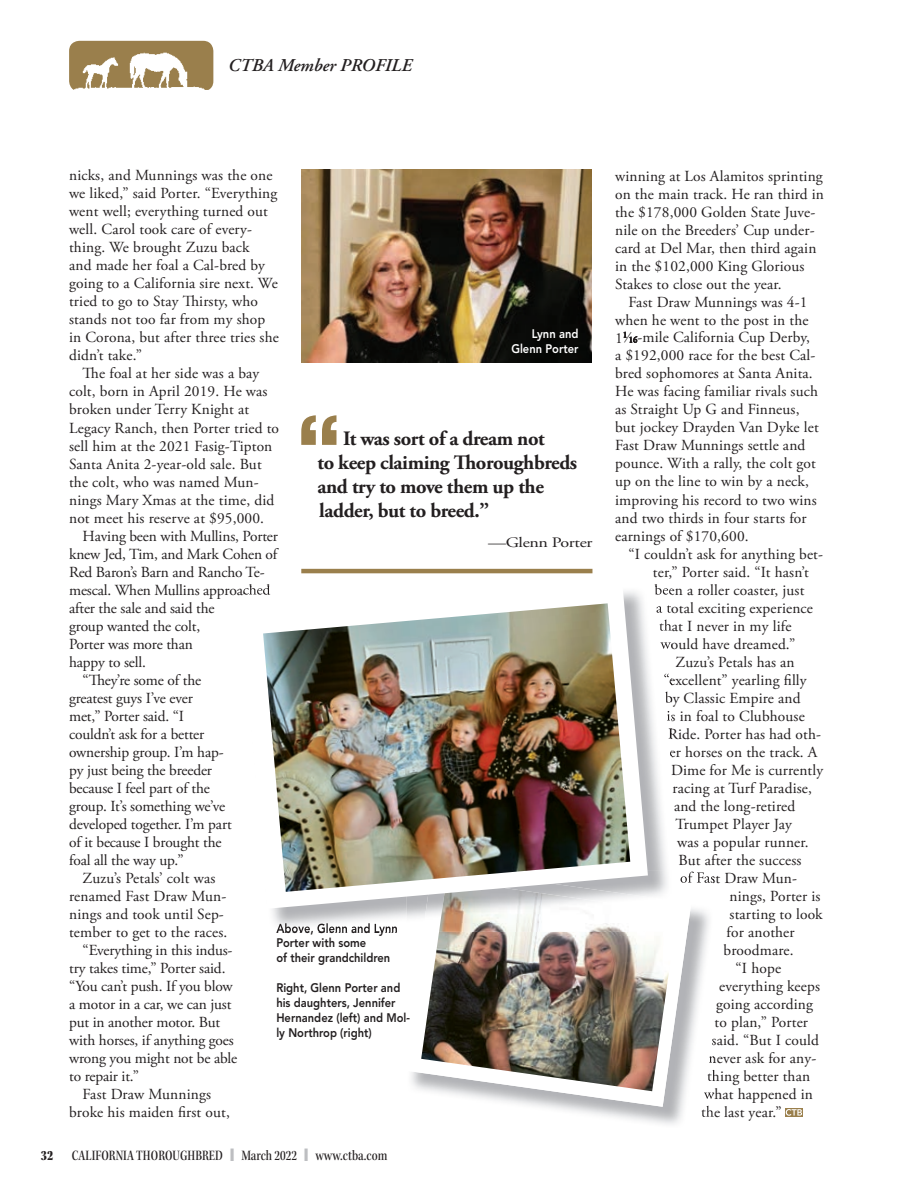
<style>
.page{position:relative;width:917px;height:1189px;background:#fff}
.page>*{position:absolute;margin:0;border:0;box-sizing:border-box;transform-origin:0 0}
.t1{font:700 20.4px/24px "Adobe Garamond Pro";letter-spacing:-.02em;color:#231f20}
.t2{font:italic 600 18px "Adobe Garamond Pro";color:#231f20}
.t3{font:15.3px/18px "Adobe Garamond Pro";letter-spacing:.01em;color:#231f20}
.t4{font:15.3px "Adobe Garamond Pro";letter-spacing:-.01em;color:#231f20}
.t5{font:15px "Kepler Std Medium Cn Subh";color:#231f20}
.t6{font:14.4px "Adobe Garamond Pro";letter-spacing:-.02em;color:#231f20;scale:1.25 1}
.t7{font:800 12.3px/14.9px "Avenir LT Std";color:#231f20;scale:.9 1}
.t8{font:800 12.3px/14.9px "Avenir LT Std";color:#fff;text-align:right;scale:.9 1}
.s1{font-family:"Kepler Std Black Cn Subh"}
.s2{color:#bdbec1}
.s3{font-size:8.4px}
</style>
<div class="page">
<div style="left:69px;top:41px;width:144px;height:50px;background:#9a7f4c;border-radius:10px"></div>
<img style="left:69px;top:50px;width:145px;height:41px">
<svg style="left:623px;top:332px;width:14px;height:11px"></svg>
<svg style="left:785px;top:1108px;width:18px;height:8px"></svg>
<svg style="left:785px;top:1109px;width:17px;height:6px"></svg>
<img style="left:301px;top:169px;width:291px;height:193px">
<hr style="left:301px;top:569px;width:291px;height:4px;background:#9a7f4c">
<svg style="left:301px;top:415px;width:35px;height:30px"></svg>
<svg style="left:691px;top:871px;width:22px;height:12px"></svg>
<svg style="left:709px;top:1056px;width:4px;height:7px"></svg>
<svg style="left:707px;top:1070px;width:6px;height:11px"></svg>
<svg style="left:704px;top:1092px;width:9px;height:7px"></svg>
<svg style="left:701px;top:1105px;width:12px;height:12px"></svg>
<svg style="left:406px;top:872px;width:285px;height:234px"></svg>
<img style="left:421px;top:911px;width:256px;height:180px">
<svg style="left:655px;top:587px;width:16px;height:8px"></svg>
<svg style="left:656px;top:605px;width:15px;height:8px"></svg>
<svg style="left:659px;top:619px;width:12px;height:12px"></svg>
<svg style="left:660px;top:642px;width:11px;height:7px"></svg>
<svg style="left:664px;top:673px;width:7px;height:12px"></svg>
<svg style="left:665px;top:691px;width:6px;height:12px"></svg>
<svg style="left:667px;top:710px;width:4px;height:11px"></svg>
<svg style="left:668px;top:728px;width:3px;height:11px"></svg>
<svg style="left:276px;top:923px;width:121px;height:9px"></svg>
<img style="left:407px;top:908px;width:16px;height:24px">
<img style="left:423px;top:866px;width:248px;height:66px">
<img style="left:439px;top:880px;width:232px;height:52px">
<svg style="left:244px;top:586px;width:404px;height:322px"></svg>
<img style="left:263px;top:603px;width:367px;height:289px">
<p class="t2" style="left:228px;top:54px;width:185px">CTBA Member PROFILE</p>
<p class="t3" style="left:69px;top:168px;width:210px">nicks, and Munnings was the one we liked,” said Porter. “Everything went well; everything turned out well. Carol took care of every&shy;thing. We brought Zuzu back<br>and made her foal a Cal-bred by going to a California sire next. We tried to go to Stay</p>
<p class="t3" style="left:69px;top:294px;width:211px;text-indent:130px">irsty, who stands not too far from my shop in Corona, but after three tries she didn’t take.”</p>
<p class="t3" style="left:99px;top:366px;width:162px">e foal at her side was a bay</p>
<p class="t3" style="left:69px;top:384px;width:200px">colt, born in April 2019. He was</p>
<p class="t3" style="left:69px;top:402px;width:181px">broken under Terry Knight at</p>
<p class="t3" style="left:69px;top:420px;width:211px">Legacy Ranch, then Porter tried to</p>
<p class="t3" style="left:69px;top:438px;width:205px">sell him at the 2021 Fasig-Tipton</p>
<p class="t3" style="left:69px;top:456px;width:194px">Santa Anita 2-year-old sale. But</p>
<p class="t3" style="left:69px;top:474px;width:191px">the colt, who was named Mun-</p>
<p class="t3" style="left:69px;top:492px;width:207px">nings Mary Xmas at the time, did</p>
<p class="t3" style="left:69px;top:510px;width:196px">not meet his reserve at $95,000.</p>
<p class="t4" style="left:83px;top:529px;width:197px">Having been with Mullins, Porter</p>
<p class="t4" style="left:69px;top:547px;width:210px">knew Jed, Tim, and Mark Cohen of</p>
<p class="t4" style="left:69px;top:565px;width:197px">Red Baron’s Barn and Rancho Te-</p>
<p class="t4" style="left:69px;top:583px;width:203px">mescal. When Mullins approached</p>
<p class="t4" style="left:69px;top:601px;width:147px">after the sale and said the</p>
<p class="t4" style="left:69px;top:619px;width:133px">group wanted the colt,</p>
<p class="t4" style="left:69px;top:637px;width:125px">Porter was more than</p>
<p class="t4" style="left:69px;top:655px;width:78px">happy to sell.</p>
<p class="t4" style="left:83px;top:673px;width:120px">“ ey’re some of the</p>
<p class="t4" style="left:69px;top:691px;width:125px">greatest guys I’ve ever</p>
<p class="t4" style="left:69px;top:709px;width:116px">met,” Porter said. “I</p>
<p class="t4" style="left:69px;top:727px;width:137px">couldn’t ask for a better</p>
<p class="t4" style="left:69px;top:745px;width:156px">ownership group. I’m hap-</p>
<p class="t4" style="left:69px;top:763px;width:144px">py just being the breeder</p>
<p class="t4" style="left:69px;top:781px;width:142px">because I feel part of the</p>
<p class="t4" style="left:69px;top:799px;width:158px">group. It’s something we’ve</p>
<p class="t4" style="left:69px;top:817px;width:164px">developed together. I’m part</p>
<p class="t4" style="left:69px;top:835px;width:154px">of it because I brought the</p>
<p class="t4" style="left:69px;top:853px;width:116px">foal all the way up.”</p>
<p class="t3" style="left:83px;top:870px;width:134px">Zuzu’s Petals’ colt was</p>
<p class="t3" style="left:69px;top:888px;width:159px">renamed Fast Draw Mun-</p>
<p class="t3" style="left:69px;top:906px;width:156px">nings and took until Sep-</p>
<p class="t3" style="left:69px;top:924px;width:160px">tember to get to the races.</p>
<p class="t4" style="left:83px;top:943px;width:151px">“Everything in this indus-</p>
<p class="t4" style="left:69px;top:961px;width:158px">try takes time,” Porter said.</p>
<p class="t4" style="left:69px;top:979px;width:165px">“You can’t push. If you blow</p>
<p class="t4" style="left:69px;top:997px;width:164px">a motor in a car, we can just</p>
<p class="t4" style="left:69px;top:1015px;width:153px">put in another motor. But</p>
<p class="t4" style="left:69px;top:1033px;width:166px">with horses, if anything goes</p>
<p class="t4" style="left:69px;top:1051px;width:170px">wrong you might not be able</p>
<p class="t4" style="left:69px;top:1069px;width:71px">to repair it.”</p>
<p class="t3" style="left:83px;top:1086px;width:130px">Fast Draw Munnings</p>
<p class="t3" style="left:69px;top:1104px;width:162px">broke his maiden rst out,</p>
<p class="t8" style="left:511px;top:327px;width:76px">Lynn and<br>Glenn Porter</p>
<h1 class="t1" style="left:317px;top:428px;width:229px;text-indent:26px">It was sort of a dream not to keep claiming</h1>
<h1 class="t1" style="left:317px;top:452px;width:261px;text-indent:158px">oroughbreds and try to move them up the ladder, but to breed.”</h1>
<p class="t6" style="left:488px;top:537px;width:85px">—Glenn Porter</p>
<p class="t7" style="left:276px;top:922px;width:136px">Above, Glenn and Lynn<br>Porter with some<br>of their grandchildren</p>
<p class="t7" style="left:276px;top:981px;width:150px">Right, Glenn Porter and his daughters, Jennifer<br>Hernandez (left) and Mol&shy;ly Northrop (right)</p>
<p class="t5" style="left:41px;top:1146px;width:348px"><span class="s1">32</span> CALIFORNIA THOROUGHBRED <span class="s2">❙</span> March 2022 <span class="s2">❙</span> www.ctba.com</p>
<p class="t3" style="left:615px;top:168px;width:210px">winning at Los Alamitos sprinting on the main track. He ran third in the $178,000 Golden State Juve&shy;nile on the Breeders’ Cup under&shy;card at Del Mar, then third again in the $102,000 King Glorious<br>Stakes to close out the year.</p>
<p class="t3" style="left:615px;top:294px;width:205px;text-indent:14px">Fast Draw Munnings was 4-1 when he went to the post in the<br>1<sup>1</sup>⁄<span class="s3">16</span>-mile California Cup Derby, a $192,000 race for the best Cal&shy;bred sophomores at Santa Anita.<br>He was facing familiar rivals such as Straight Up G and Finneus, but jockey Drayden Van Dyke let<br>Fast Draw Munnings settle and pounce. With a rally, the colt got up on the line to win by a neck, improving his record to two wins and two thirds in four starts for earnings of $170,600.</p>
<p class="t3" style="left:628px;top:546px;width:196px">“I couldn’t ask for anything bet-</p>
<p class="t3" style="left:653px;top:564px;width:157px">ter,” Porter said. “It hasn’t</p>
<p class="t3" style="left:654px;top:582px;width:151px">been a roller coaster, just</p>
<p class="t3" style="left:656px;top:600px;width:158px">a total exciting experience</p>
<p class="t3" style="left:659px;top:618px;width:134px">that I never in my life</p>
<p class="t3" style="left:660px;top:636px;width:136px">would have dreamed.”</p>
<p class="t3" style="left:675px;top:654px;width:121px">Zuzu’s Petals has an</p>
<p class="t3" style="left:663px;top:672px;width:145px">“excellent” yearling lly</p>
<p class="t3" style="left:665px;top:690px;width:137px">by Classic Empire and</p>
<p class="t3" style="left:666px;top:708px;width:140px">is in foal to Clubhouse</p>
<p class="t3" style="left:668px;top:726px;width:154px">Ride. Porter has had oth-</p>
<p class="t3" style="left:669px;top:744px;width:150px">er horses on the track. A</p>
<p class="t3" style="left:671px;top:762px;width:154px">Dime for Me is currently</p>
<p class="t3" style="left:672px;top:780px;width:141px">racing at Turf Paradise,</p>
<p class="t3" style="left:674px;top:798px;width:123px">and the long-retired</p>
<p class="t3" style="left:675px;top:816px;width:118px">Trumpet Player Jay</p>
<p class="t3" style="left:677px;top:834px;width:133px">was a popular runner.</p>
<p class="t3" style="left:678px;top:852px;width:124px">But after the success</p>
<p class="t3" style="left:680px;top:870px;width:118px">of Fast Draw Mun-</p>
<p class="t3" style="left:729px;top:888px;width:92px">nings, Porter is</p>
<p class="t3" style="left:729px;top:906px;width:95px">starting to look</p>
<p class="t3" style="left:726px;top:924px;width:70px">for another</p>
<p class="t3" style="left:723px;top:942px;width:72px">broodmare.</p>
<p class="t3" style="left:735px;top:960px;width:47px">“I hope</p>
<p class="t3" style="left:719px;top:978px;width:102px">everything keeps</p>
<p class="t3" style="left:716px;top:996px;width:98px">going according</p>
<p class="t3" style="left:714px;top:1014px;width:95px">to plan,” Porter</p>
<p class="t3" style="left:711px;top:1032px;width:109px">said. “But I could</p>
<p class="t3" style="left:708px;top:1050px;width:109px">never ask for any-</p>
<p class="t3" style="left:707px;top:1068px;width:104px">thing better than</p>
<p class="t3" style="left:704px;top:1086px;width:110px">what happened in</p>
<p class="t3" style="left:701px;top:1104px;width:82px">the last year.”</p>
</div>
